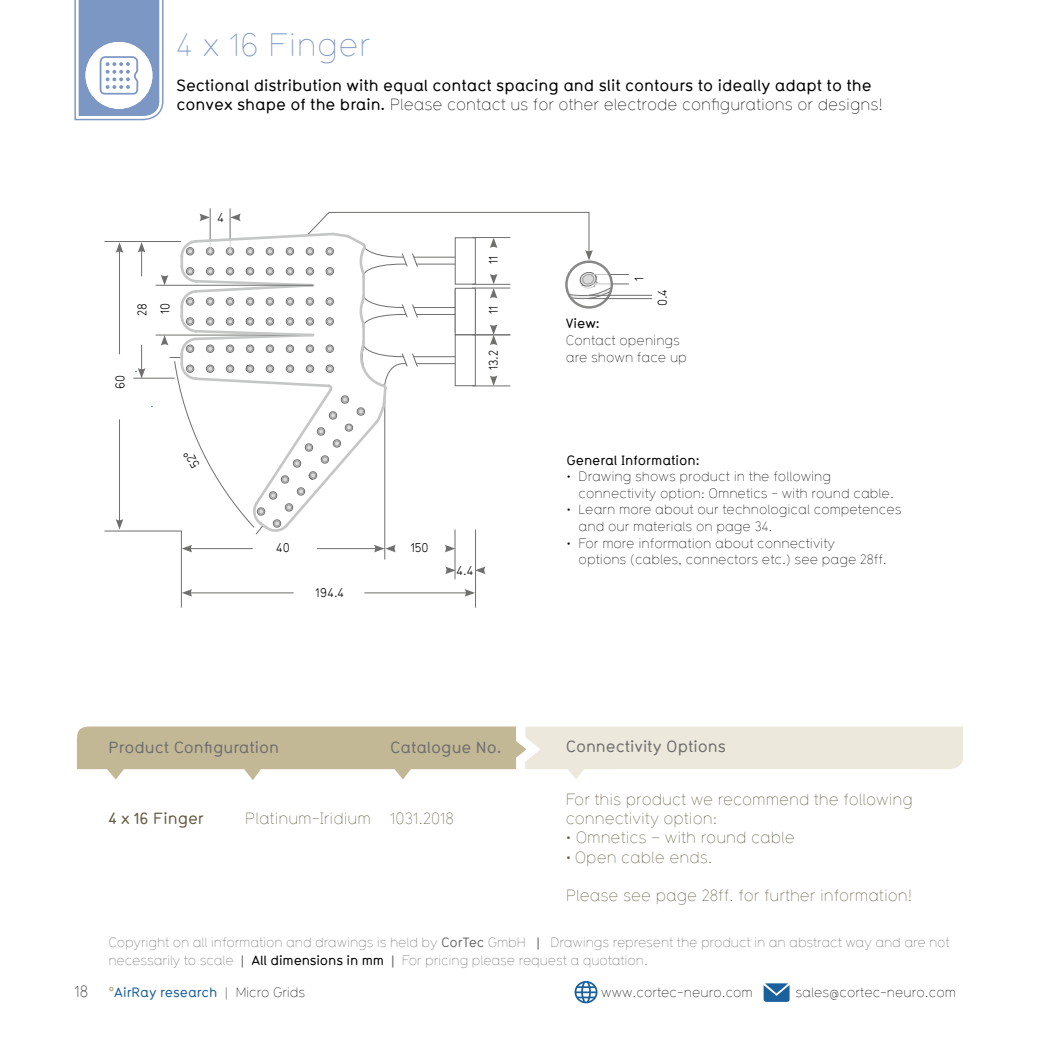
<style>
.page{position:relative;width:1042px;height:1042px;background:#fff}
.page>*{position:absolute;margin:0;border:0;box-sizing:border-box;transform-origin:0 0}
.t1{font:300 31.5px "Typ 1451";letter-spacing:.015em;color:#7d97c4}
.t2{font:300 15.75px/19.2px "Typ 1451";color:#655e45}
.t3{font:500 15.75px/19.2px "Typ 1451";color:#000}
.t4{font:500 15.75px "Typ 1451";color:#6f6f6e}
.t5{font:500 15.75px "Typ 1451";color:#655e45}
.t6{font:300 15.75px "Typ 1451";color:#000}
.t7{font:300 13.12px/16.6px "Typ 1451";color:#000}
.t8{font:300 13.12px/18.4px "Typ 1451";letter-spacing:-.01em;color:#6f6f6e}
.t9{font:500 13.12px "Typ 1451";color:#1a609d}
.t10{font:500 13.12px "Typ 1451";color:#000}
.t11{font:12.25px "Typ 1451";color:#000}
.s1{font-weight:300}
.s2{font-weight:500}
.s3{font-weight:500;color:#000}
.s4{color:#b5a77c}
.s5{color:#9c9d9d}
.s6{font-weight:300;color:#000}
</style>
<div class="page">
<svg style="left:763px;top:983px;width:26px;height:19px"></svg>
<div style="left:574px;top:981px;width:23px;height:22px;border:2px solid #1a609d;border-radius:50%"></div>
<hr style="left:575px;top:991px;width:22px;height:2px;background:#1a609d">
<svg style="left:576px;top:981px;width:19px;height:23px"></svg>
<svg style="left:76px;top:726px;width:438px;height:54px"></svg>
<svg style="left:514px;top:726px;width:449px;height:53px"></svg>
<hr style="left:589px;top:295px;width:63px;height:1px;background:#6f6f6e">
<hr style="left:587px;top:298px;width:65px;height:1px;background:#6f6f6e">
<hr style="left:104px;top:241px;width:77px;height:1px;background:#6f6f6e">
<hr style="left:156px;top:335px;width:157px;height:1px;background:#6f6f6e">
<hr style="left:156px;top:285px;width:157px;height:1px;background:#6f6f6e">
<hr style="left:104px;top:531px;width:77px;height:1px;background:#6f6f6e">
<svg style="left:135px;top:345px;width:10px;height:33px"></svg>
<svg style="left:138px;top:242px;width:7px;height:34px"></svg>
<hr style="left:455px;top:529px;width:1px;height:50px;background:#6f6f6e">
<hr style="left:475px;top:529px;width:1px;height:78px;background:#6f6f6e">
<hr style="left:181px;top:531px;width:1px;height:76px;background:#6f6f6e">
<hr style="left:189px;top:548px;width:64px;height:1px;background:#6f6f6e">
<svg style="left:182px;top:545px;width:10px;height:7px"></svg>
<hr style="left:364px;top:592px;width:103px;height:1px;background:#6f6f6e">
<svg style="left:464px;top:589px;width:11px;height:8px"></svg>
<hr style="left:384px;top:387px;width:1px;height:172px;background:#6f6f6e">
<hr style="left:317px;top:548px;width:60px;height:1px;background:#6f6f6e">
<hr style="left:189px;top:592px;width:105px;height:1px;background:#6f6f6e">
<svg style="left:182px;top:589px;width:10px;height:8px"></svg>
<svg style="left:374px;top:545px;width:22px;height:7px"></svg>
<hr style="left:119px;top:250px;width:1px;height:104px;background:#6f6f6e">
<svg style="left:116px;top:242px;width:7px;height:11px"></svg>
<hr style="left:119px;top:419px;width:1px;height:103px;background:#6f6f6e">
<svg style="left:116px;top:519px;width:7px;height:10px"></svg>
<hr style="left:133px;top:378px;width:41px;height:1px;background:#6f6f6e">
<svg style="left:445px;top:545px;width:10px;height:7px"></svg>
<svg style="left:445px;top:566px;width:11px;height:8px"></svg>
<svg style="left:476px;top:566px;width:9px;height:8px"></svg>
<hr style="left:210px;top:208px;width:1px;height:32px;background:#6f6f6e">
<hr style="left:230px;top:208px;width:1px;height:31px;background:#6f6f6e">
<svg style="left:74px;top:0;width:90px;height:121px"></svg>
<svg style="left:161px;top:212px;width:468px;height:323px"></svg>
<h1 class="t1" style="left:177px;top:23px;width:195px">4 x 16 Finger</h1>
<p class="t3" style="left:177px;top:75px;width:708px">Sectional distribution with equal contact spacing and slit contours to ideally adapt to the convex shape of the brain. <span class="s1">Please contact us for other electrode configurations or designs!</span></p>
<p class="t11" style="left:134px;top:316px;width:14px;rotate:-90deg">28</p>
<p class="t11" style="left:157px;top:314px;width:13px;rotate:-90deg">10</p>
<p class="t11" style="left:112px;top:389px;width:16px;rotate:-90deg">60</p>
<p class="t11" style="left:217px;top:209px;width:8px">4</p>
<p class="t11" style="left:276px;top:540px;width:15px">40</p>
<p class="t11" style="left:315px;top:584px;width:30px">194.4</p>
<p class="t11" style="left:485px;top:264px;width:10px;rotate:-90deg">11</p>
<p class="t11" style="left:485px;top:314px;width:10px;rotate:-90deg">11</p>
<p class="t11" style="left:485px;top:370px;width:22px;rotate:-90deg">13.2</p>
<p class="t11" style="left:411px;top:540px;width:19px">150</p>
<p class="t11" style="left:457px;top:563px;width:18px">4.4</p>
<p class="t4" style="left:108px;top:736px;width:172px">Product Configuration</p>
<p class="t4" style="left:390px;top:736px;width:113px">Catalogue No.</p>
<p class="t5" style="left:108px;top:807px;width:97px">4 x 16 Finger</p>
<p class="t2" style="left:245px;top:808px;width:210px">Platinum-Iridium 1031.2018</p>
<p class="t11" style="left:631px;top:281px;width:6px;rotate:-90deg">1</p>
<p class="t11" style="left:654px;top:306px;width:19px;rotate:-90deg">0.4</p>
<p class="t10" style="left:566px;top:314px;width:35px">View:</p>
<p class="t7" style="left:566px;top:331px;width:123px">Contact openings are shown face up</p>
<p class="t10" style="left:566px;top:451px;width:135px">General Information:</p>
<p class="t7" style="left:579px;top:468px;width:317px;text-indent:-12px">• Drawing shows product in the following connectivity option: Omnetics - with round cable.</p>
<p class="t7" style="left:579px;top:501px;width:324px;text-indent:-12px">• Learn more about our technological competences and our materials on page 34.</p>
<p class="t7" style="left:579px;top:534px;width:310px;text-indent:-12px">• For more information about connectivity<br>options (cables, connectors etc.) see page 28ff.</p>
<p class="t4" style="left:566px;top:736px;width:162px">Connectivity Options</p>
<p class="t2" style="left:566px;top:789px;width:348px">For this product we recommend the following connectivity option:</p>
<p class="t2" style="left:566px;top:827px;width:231px">• Omnetics – with round cable</p>
<p class="t2" style="left:566px;top:846px;width:148px">• Open cable ends.</p>
<p class="t2" style="left:566px;top:885px;width:348px">Please see page 28ff. for further information!</p>
<p class="t8" style="left:108px;top:932px;width:843px">Copyright on all information and drawings is held by <span class="s2">CorTec</span> GmbH <span class="s2">|</span> Drawings represent the product in an abstract way and are not necessarily to scale <span class="s2">|</span> <span class="s3">All dimensions in mm</span> <span class="s2">|</span> For pricing please request a quotation.</p>
<p class="t6" style="left:74px;top:981px;width:15px">18</p>
<p class="t7" style="left:601px;top:984px;width:153px">www.cortec-neuro.com</p>
<p class="t7" style="left:795px;top:984px;width:162px">sales@cortec-neuro.com</p>
<p class="t9" style="left:108px;top:983px;width:198px"><span class="s4">°</span>AirRay research <span class="s5">|</span> <span class="s6">Micro Grids</span></p>
</div>
